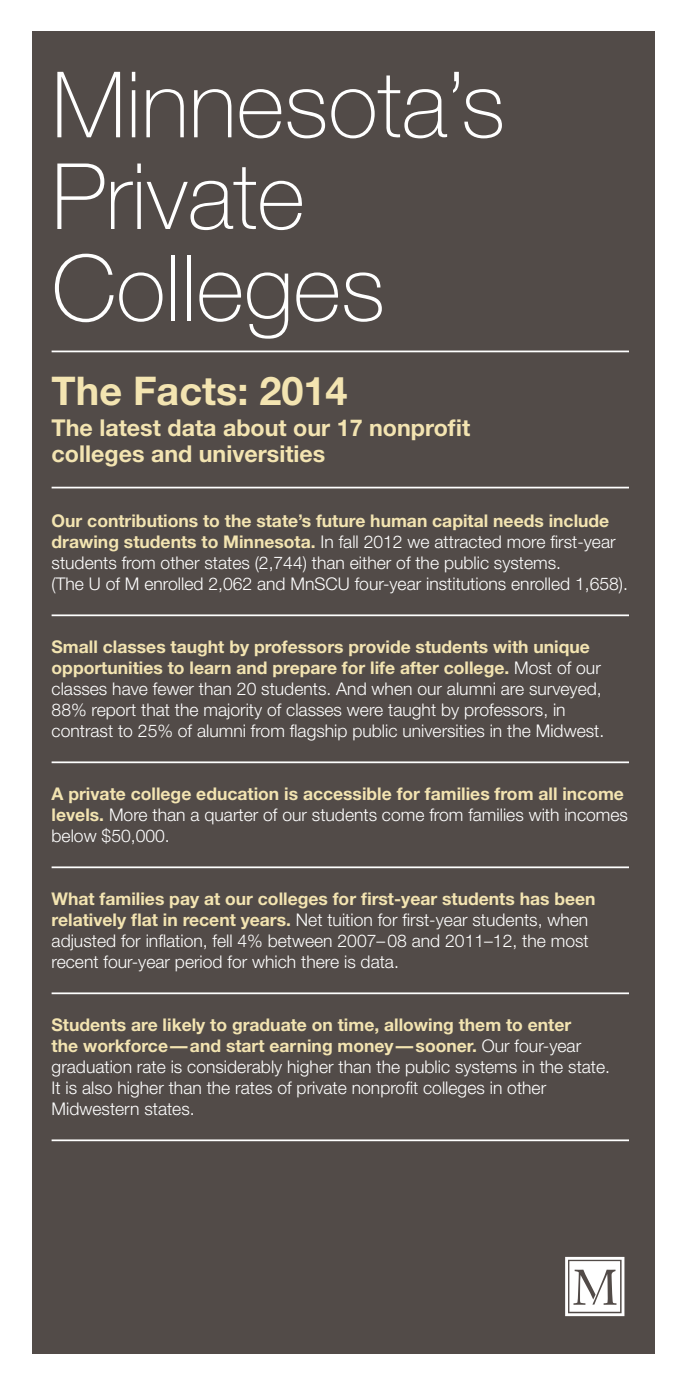
<style>
.page{position:relative;width:686px;height:1386px;background:#fff}
.page>*{position:absolute;margin:0;border:0;box-sizing:border-box;transform-origin:0 0}
.t1{font:100 91.7px/91.7px "Helvetica Neue";color:#fff}
.t2{font:700 39.55px "Helvetica Neue";color:#f3e4b1}
.t3{font:700 23.28px/26.2px "Helvetica Neue";color:#f3e4b1}
.t4{font:300 17.5px/21px "Helvetica Neue";color:#fff}
.s1{font-weight:700;color:#f3e4b1}
</style>
<div class="page">
<div style="left:32px;top:32px;width:622px;height:1322px;background:#524b48"></div>
<hr style="left:52px;top:351px;width:576px;height:1px;background:#fff">
<svg style="left:565px;top:1257px;width:59px;height:59px;background:#d8d7d6"></svg>
<hr style="left:52px;top:487px;width:576px;height:1px;background:#fff">
<hr style="left:52px;top:614px;width:576px;height:2px;background:#fff">
<hr style="left:52px;top:761px;width:576px;height:2px;background:#fff">
<hr style="left:52px;top:866px;width:576px;height:2px;background:#fff">
<hr style="left:52px;top:992px;width:576px;height:2px;background:#fff">
<hr style="left:52px;top:1139px;width:576px;height:2px;background:#fff">
<h1 class="t1" style="left:52px;top:59px;width:455px">Minnesota’s<br>Private<br>Colleges</h1>
<h2 class="t2" style="left:52px;top:367px;width:297px">The Facts: 2014</h2>
<h3 class="t3" style="left:52px;top:414px;width:420px">The latest data about our 17 nonprofit colleges and universities</h3>
<p class="t4" style="left:52px;top:510px;width:577px"><span class="s1">Our contributions to the state’s future human capital needs include drawing students to Minnesota.</span> In fall 2012 we attracted more first-year students from other states (2,744) than either of the public systems.<br>(The U of M enrolled 2,062 and MnSCU four-year institutions enrolled 1,658).</p>
<p class="t4" style="left:52px;top:636px;width:553px"><span class="s1">Small classes taught by professors provide students with unique opportunities to learn and prepare for life after college.</span> Most of our classes have fewer than 20 students. And when our alumni are surveyed, 88% report that the majority of classes were taught by professors, in contrast to 25% of alumni from flagship public universities in the Midwest.</p>
<p class="t4" style="left:52px;top:783px;width:577px"><span class="s1">A private college education is accessible for families from all income levels.</span> More than a quarter of our students come from families with incomes below $50,000.</p>
<p class="t4" style="left:52px;top:888px;width:545px"><span class="s1">What families pay at our colleges for first-year students has been relatively flat in recent years.</span> Net tuition for first-year students, when adjusted for inflation, fell 4% between 2007–08 and 2011–12, the most recent four-year period for which there is data.</p>
<p class="t4" style="left:52px;top:1014px;width:559px"><span class="s1">Students are likely to graduate on time, allowing them to enter<br>the workforce—and start earning money—sooner.</span> Our four-year graduation rate is considerably higher than the public systems in the state.<br>It is also higher than the rates of private nonprofit colleges in other Midwestern states.</p>
</div>
